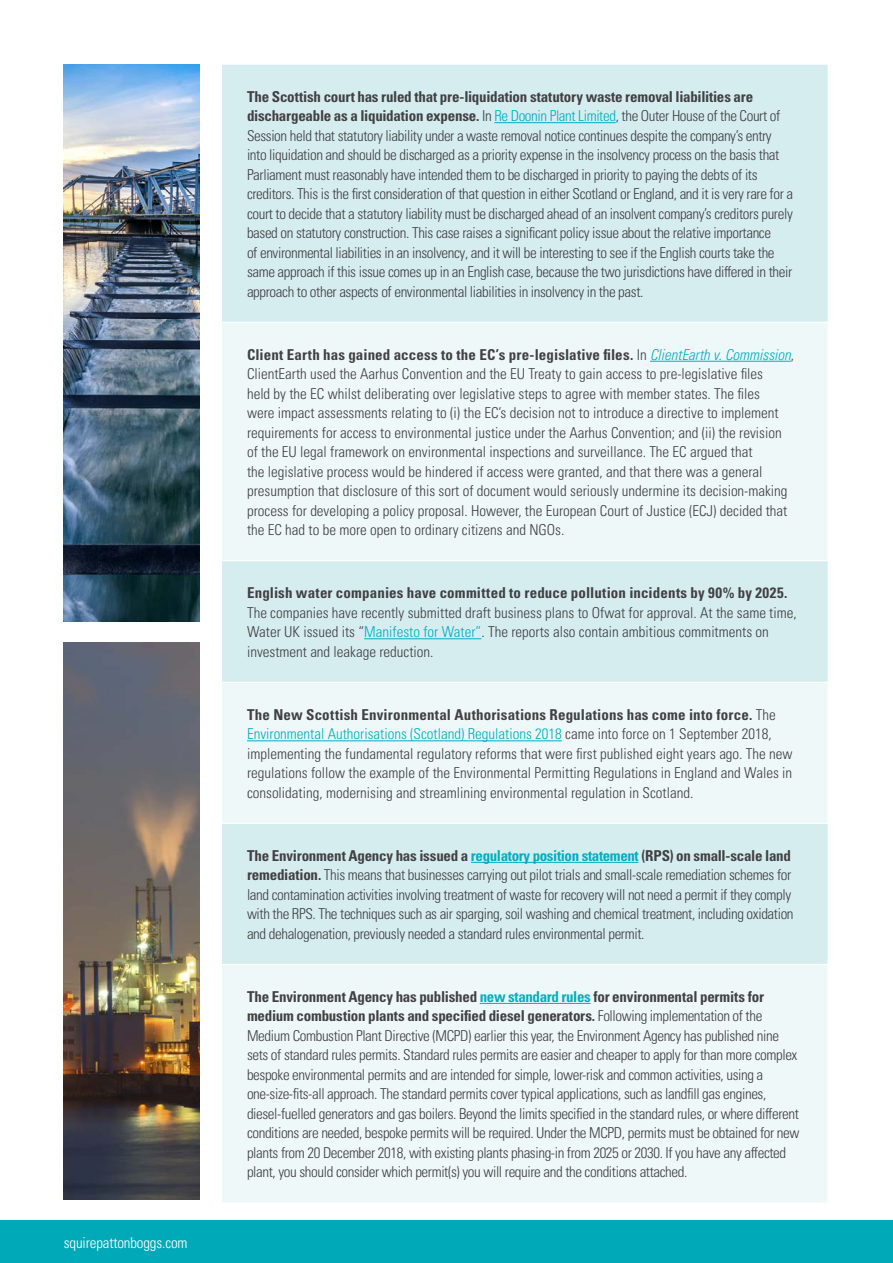
<style>
.page{position:relative;width:893px;height:1263px;background:#fff}
.page>*{position:absolute;margin:0;border:0;box-sizing:border-box;transform-origin:0 0}
.Body{font:15px/19.5px "Univers LTCYR 47 Light Cond";letter-spacing:-.025em;color:#414042}
.Body-2{font:15px/19.5px "Univers LTCYR 47 Light Cond";color:#414042}
.t1{font:15px "Univers LTCYR 47 Light Cond";letter-spacing:-.01em;color:#fff}
.s1{font-family:"Univers LTCYR 67 Bold Cond"}
.s2{color:#00afbc}
.s3{font-family:"Univers LTCYR 47 Light Cond Obl";color:#00afbc}
.s4{font-family:"Univers LTCYR 67 Bold Cond";color:#00afbc}
</style>
<div class="page">
<div style="left:222px;top:65px;width:606px;height:257px;background:#d6edf0"></div>
<svg style="left:222px;top:323px;width:606px;height:879px;fill:#eff8f8"></svg>
<hr style="left:221px;top:560px;width:607px;height:1px;background:#fff">
<hr style="left:221px;top:682px;width:607px;height:1px;background:#fff">
<hr style="left:221px;top:823px;width:607px;height:1px;background:#fff">
<hr style="left:221px;top:964px;width:607px;height:1px;background:#fff">
<hr style="left:494px;top:122px;width:122px;height:1px;background:#00afbc">
<hr style="left:650px;top:361px;width:141px;height:1px;background:#00afbc">
<hr style="left:364px;top:638px;width:117px;height:1px;background:#00afbc">
<hr style="left:247px;top:740px;width:315px;height:1px;background:#00afbc">
<hr style="left:471px;top:862px;width:167px;height:1px;background:#00afbc">
<hr style="left:480px;top:1003px;width:110px;height:1px;background:#00afbc">
<img style="left:64px;top:642px;width:136px;height:557px">
<img style="left:64px;top:64px;width:136px;height:557px">
<div style="left:0;top:1220px;width:893px;height:43px;background:#00a9b7"></div>
<p class="t1" style="left:64px;top:1232px;width:125px">squirepattonboggs.com</p>
<p class="Body" style="left:247px;top:86px;width:548px"><span class="s1">The Scottish court has ruled that pre-liquidation statutory waste removal liabilities are dischargeable as a liquidation expense.</span> In <span class="s2">Re Doonin Plant Limited</span>, the Outer House of the Court of Session held that statutory liability under a waste removal notice continues despite the company’s entry into liquidation and should be discharged as a priority expense in the insolvency process on the basis that Parliament must reasonably have intended them to be discharged in priority to paying the debts of its creditors. This is the first consideration of that question in either Scotland or England, and it is very rare for a court to decide that a statutory liability must be discharged ahead of an insolvent company’s creditors purely based on statutory construction. This case raises a significant policy issue about the relative importance<br>of environmental liabilities in an insolvency, and it will be interesting to see if the English courts take the same approach if this issue comes up in an English case, because the two jurisdictions have differed in their approach to other aspects of environmental liabilities in insolvency in the past.</p>
<p class="Body-2" style="left:247px;top:344px;width:549px"><span class="s1">Client Earth has gained access to the EC’s pre-legislative files.</span> In <span class="s3">ClientEarth v. Commission</span>, ClientEarth used the Aarhus Convention and the EU Treaty to gain access to pre-legislative files<br>held by the EC whilst deliberating over legislative steps to agree with member states. The files<br>were impact assessments relating to (i) the EC’s decision not to introduce a directive to implement requirements for access to environmental justice under the Aarhus Convention; and (ii) the revision of the EU legal framework on environmental inspections and surveillance. The EC argued that<br>the legislative process would be hindered if access were granted, and that there was a general presumption that disclosure of this sort of document would seriously undermine its decision-making process for developing a policy proposal. However, the European Court of Justice (ECJ) decided that the EC had to be more open to ordinary citizens and NGOs.</p>
<p class="Body-2" style="left:247px;top:582px;width:551px"><span class="s1">English water companies have committed to reduce pollution incidents by 90% by 2025.<br></span>The companies have recently submitted draft business plans to Ofwat for approval. At the same time, Water UK issued its “<span class="s2">Manifesto for Water”</span>. The reports also contain ambitious commitments on investment and leakage reduction.</p>
<p class="Body-2" style="left:247px;top:704px;width:547px"><span class="s1">The New Scottish Environmental Authorisations Regulations has come into force.</span> The <span class="s2">Environmental Authorisations (Scotland) Regulations 2018</span> came into force on 1 September 2018, implementing the fundamental regulatory reforms that were first published eight years ago. The new regulations follow the example of the Environmental Permitting Regulations in England and Wales in consolidating, modernising and streamlining environmental regulation in Scotland.</p>
<p class="Body" style="left:247px;top:845px;width:548px"><span class="s1">The Environment Agency has issued a</span> <span class="s4">regulatory position statement</span> <span class="s1">(RPS) on small-scale land remediation.</span> This means that businesses carrying out pilot trials and small-scale remediation schemes for land contamination activities involving treatment of waste for recovery will not need a permit if they comply with the RPS. The techniques such as air sparging, soil washing and chemical treatment, including oxidation and dehalogenation, previously needed a standard rules environmental permit.</p>
<p class="Body" style="left:247px;top:986px;width:554px"><span class="s1">The Environment Agency has published</span> <span class="s4">new standard rules</span> <span class="s1">for environmental permits for medium combustion plants and specified diesel generators.</span> Following implementation of the Medium Combustion Plant Directive (MCPD) earlier this year, the Environment Agency has published nine sets of standard rules permits. Standard rules permits are easier and cheaper to apply for than more complex bespoke environmental permits and are intended for simple, lower-risk and common activities, using a one-size-fits-all approach. The standard permits cover typical applications, such as landfill gas engines, diesel-fuelled generators and gas boilers. Beyond the limits specified in the standard rules, or where different conditions are needed, bespoke permits will be required. Under the MCPD, permits must be obtained for new plants from 20 December 2018, with existing plants phasing-in from 2025 or 2030. If you have any affected plant, you should consider which permit(s) you will require and the conditions attached.</p>
</div>
